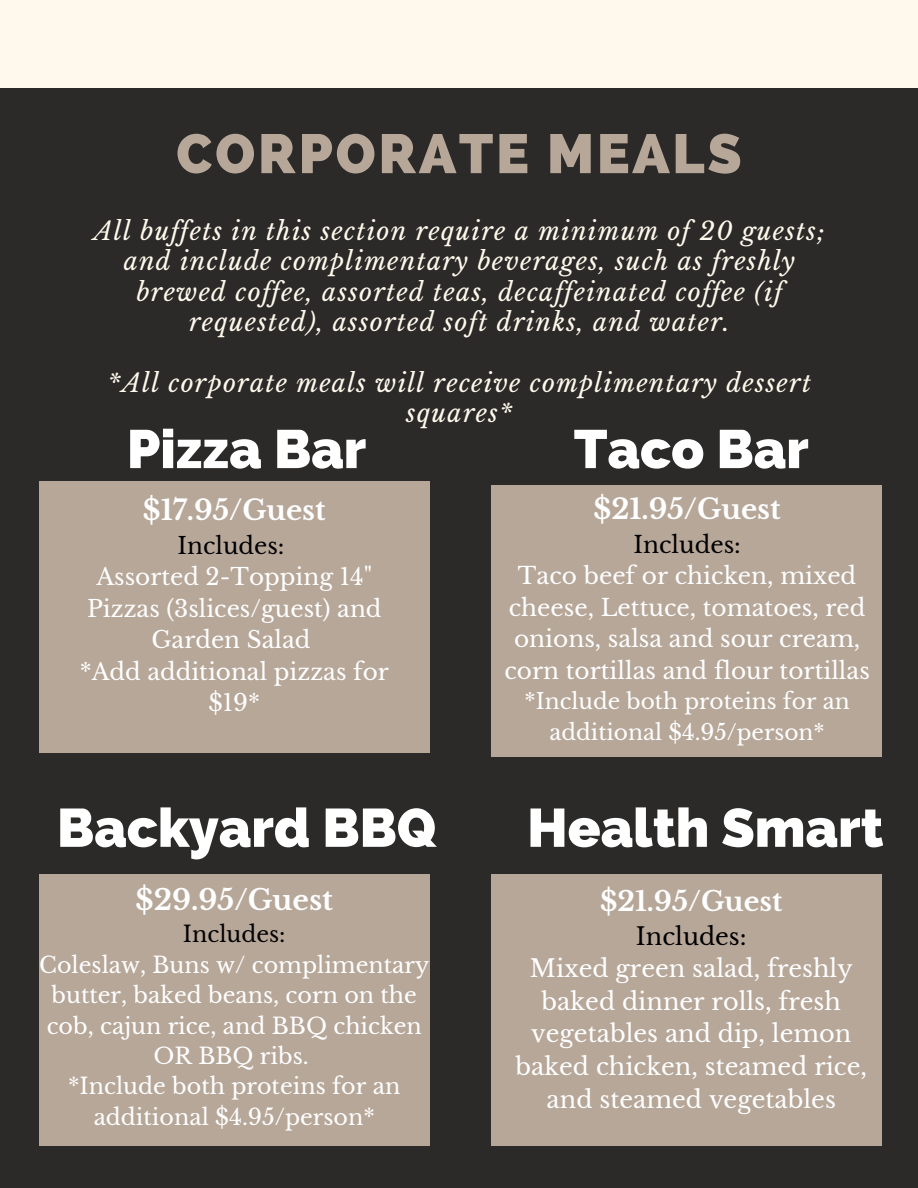
<style>
.page{position:relative;width:918px;height:1188px;background:#2b2a28}
.page>*{position:absolute;margin:0;border:0;box-sizing:border-box;transform-origin:0 0}
.t1{font:800 55.2px "Raleway";letter-spacing:.05em;color:#b7a799}
.t2{font:800 54px "Raleway";color:#fff}
.t3{font:700 28.2px "Libre Baskerville";color:#fff}
.t4{font:700 27.75px "Libre Baskerville";color:#fff}
.t5{font:700 27.6px "Libre Baskerville";color:#fff}
.t6{font:700 27px "Libre Baskerville";color:#fff}
.t7{font:italic 24.9px/30.3px "Libre Baskerville";letter-spacing:.05em;color:#fff9ed;text-align:center}
.t8{font:24px/32.7px "Libre Baskerville";color:#fff;text-align:center}
.t9{font:24px "Libre Baskerville";color:#000}
.t10{font:23.25px/31.5px "Libre Baskerville";color:#fff;text-align:center}
.t11{font:23.25px "Libre Baskerville";color:#000}
.t12{font:23.1px/31.5px "Libre Baskerville";color:#fff;text-align:center}
.t13{font:23.1px "Libre Baskerville";color:#000}
.t14{font:22.2px/30.3px "Libre Baskerville";color:#fff;text-align:center}
.t15{font:22.2px "Libre Baskerville";color:#000}
.t16{font:21.75px/30.3px "Libre Baskerville";color:#fff;text-align:center}
</style>
<div class="page">
<div style="left:0;top:0;width:918px;height:88px;background:#fff9ed"></div>
<div style="left:39px;top:482px;width:390px;height:271px;background:#b7a799"></div>
<div style="left:492px;top:486px;width:390px;height:271px;background:#b7a799"></div>
<div style="left:39px;top:875px;width:390px;height:271px;background:#b7a799"></div>
<div style="left:492px;top:875px;width:390px;height:271px;background:#b7a799"></div>
<h1 class="t1" style="left:176px;top:121px;width:567px">CORPORATE MEALS</h1>
<p class="t7" style="left:94px;top:216px;width:733px">All buffets in this section require a minimum of 20 guests; and include complimentary beverages, such as freshly brewed coffee, assorted teas, decaffeinated coffee (if requested), assorted soft drinks, and water.</p>
<p class="t7" style="left:108px;top:368px;width:705px">*All corporate meals will receive complimentary dessert squares*</p>
<h2 class="t2" style="left:127px;top:417px;width:241px">Pizza Bar</h2>
<h2 class="t2" style="left:574px;top:417px;width:237px">Taco Bar</h2>
<p class="t5" style="left:143px;top:493px;width:184px">$17.95/Guest</p>
<p class="t13" style="left:178px;top:531px;width:108px">Includes:</p>
<p class="t12" style="left:80px;top:561px;width:311px">Assorted 2-Topping 14"<br>Pizzas (3slices/guest) and<br>Garden Salad<br>*Add additional pizzas for $19*</p>
<p class="t4" style="left:593px;top:492px;width:189px">$21.95/Guest</p>
<p class="t11" style="left:633px;top:530px;width:109px">Includes:</p>
<p class="t10" style="left:504px;top:560px;width:367px">Taco beef or chicken, mixed cheese, Lettuce, tomatoes, red onions, salsa and sour cream, corn tortillas and flour tortillas</p>
<p class="t16" style="left:525px;top:686px;width:327px">*Include both proteins for an additional $4.95/person*</p>
<h2 class="t2" style="left:57px;top:796px;width:381px">Backyard BBQ</h2>
<h2 class="t2" style="left:527px;top:796px;width:358px">Health Smart</h2>
<p class="t3" style="left:136px;top:882px;width:199px">$29.95/Guest</p>
<p class="t15" style="left:183px;top:921px;width:104px">Includes:</p>
<p class="t14" style="left:39px;top:950px;width:392px">Coleslaw, Buns w/ complimentary butter, baked beans, corn on the cob, cajun rice, and BBQ chicken<br>OR BBQ ribs.<br>*Include both proteins for an additional $4.95/person*</p>
<p class="t6" style="left:600px;top:885px;width:184px">$21.95/Guest</p>
<p class="t9" style="left:636px;top:921px;width:112px">Includes:</p>
<p class="t8" style="left:515px;top:952px;width:353px">Mixed green salad, freshly baked dinner rolls, fresh vegetables and dip, lemon baked chicken, steamed rice, and steamed vegetables</p>
</div>
